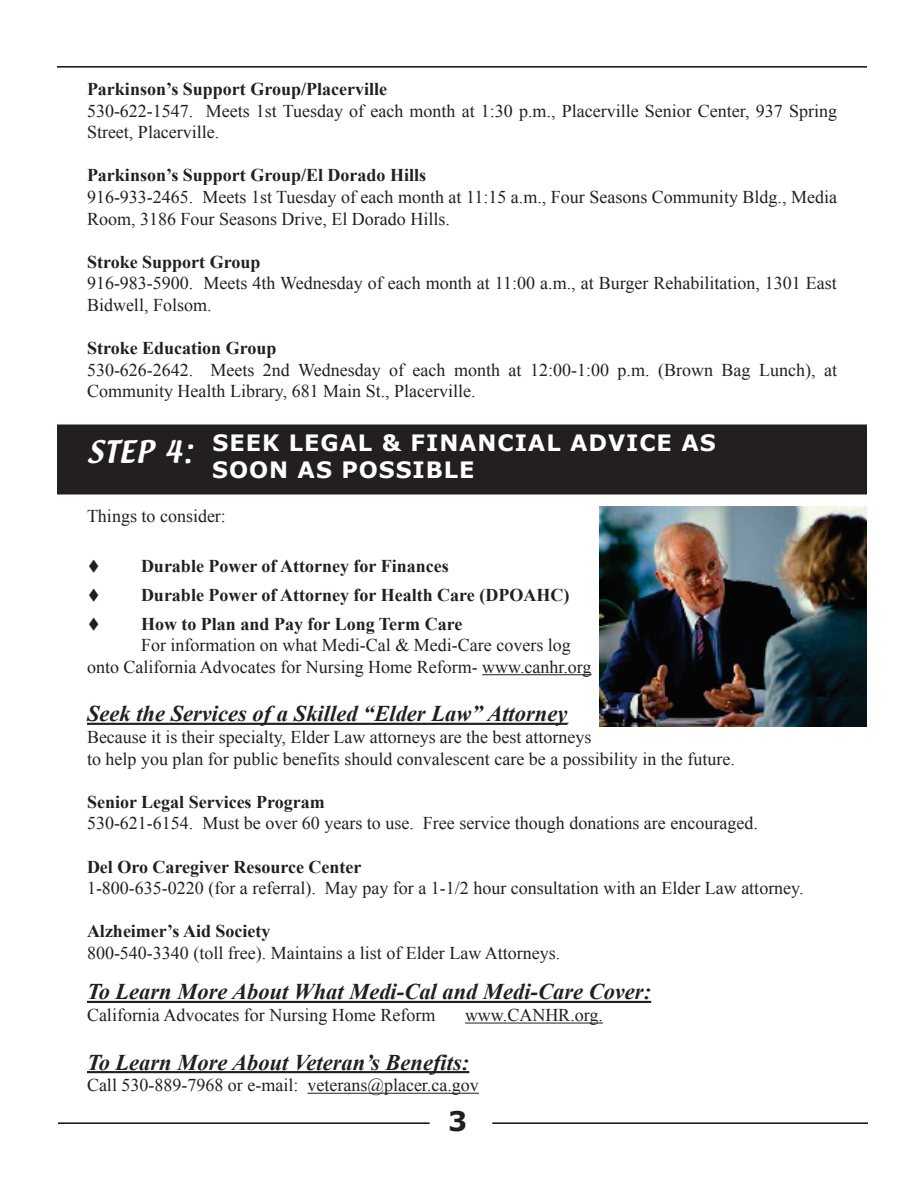
<style>
.page{position:relative;width:924px;height:1194px;background:#fff}
.page>*{position:absolute;margin:0;border:0;box-sizing:border-box;transform-origin:0 0}
.t1{font:700 27px "Verdana";color:#231f20}
.t2{font:italic 700 22.5px "Times New Roman";color:#231f20}
.t3{font:700 22.5px/27px "Verdana";letter-spacing:.04em;color:#fff}
.t4{font:18px/21.6px "Times New Roman";color:#231f20}
.t5{font:700 18px "Times New Roman";color:#231f20}
.s1{font-family:"Textile";font-weight:400;font-size:27px}
</style>
<div class="page">
<div style="left:58px;top:425px;width:808px;height:69px;background:#231f20"></div>
<div style="left:57px;top:424px;width:810px;height:71px;border:2px solid #231f20"></div>
<hr style="left:482px;top:674px;width:110px;height:1px;background:#231f20">
<hr style="left:87px;top:723px;width:480px;height:2px;background:#231f20">
<hr style="left:87px;top:1001px;width:564px;height:2px;background:#231f20">
<hr style="left:465px;top:1023px;width:138px;height:1px;background:#231f20">
<hr style="left:87px;top:1071px;width:382px;height:2px;background:#231f20">
<hr style="left:307px;top:1093px;width:172px;height:1px;background:#231f20">
<hr style="left:492px;top:1122px;width:376px;height:2px;background:#231f20">
<hr style="left:58px;top:1122px;width:371px;height:2px;background:#231f20">
<hr style="left:57px;top:66px;width:810px;height:2px;background:#231f20">
<img style="left:599px;top:507px;width:268px;height:220px">
<p class="t5" style="left:87px;top:79px;width:302px">Parkinson’s Support Group/Placerville</p>
<p class="t4" style="left:87px;top:100px;width:752px">530-622-1547. Meets 1st Tuesday of each month at 1:30 p.m., Placerville Senior Center, 937 Spring<br>Street, Placerville.</p>
<p class="t5" style="left:87px;top:165px;width:341px">Parkinson’s Support Group/El Dorado Hills</p>
<p class="t4" style="left:87px;top:186px;width:752px">916-933-2465. Meets 1st Tuesday of each month at 11:15 a.m., Four Seasons Community Bldg., Media<br>Room, 3186 Four Seasons Drive, El Dorado Hills.</p>
<p class="t5" style="left:87px;top:251px;width:175px">Stroke Support Group</p>
<p class="t4" style="left:87px;top:272px;width:751px">916-983-5900. Meets 4th Wednesday of each month at 11:00 a.m., at Burger Rehabilitation, 1301 East<br>Bidwell, Folsom.</p>
<p class="t5" style="left:87px;top:338px;width:191px">Stroke Education Group</p>
<p class="t4" style="left:87px;top:359px;width:752px">530-626-2642. Meets 2nd Wednesday of each month at 12:00-1:00 p.m. (Brown Bag Lunch), at<br>Community Health Library, 681 Main St., Placerville.</p>
<p class="t3" style="left:212px;top:429px;width:505px;text-indent:-125px"><span class="s1">STEP 4:</span> SEEK LEGAL &amp; FINANCIAL ADVICE AS<br>SOON AS POSSIBLE</p>
<p class="t4" style="left:87px;top:505px;width:140px">Things to consider:</p>
<p class="t5" style="left:141px;top:556px;width:309px">Durable Power of Attorney for Finances</p>
<p class="t5" style="left:141px;top:584px;width:430px">Durable Power of Attorney for Health Care (DPOAHC)</p>
<p class="t5" style="left:141px;top:613px;width:323px">How to Plan and Pay for Long Term Care</p>
<p class="t4" style="left:87px;top:634px;width:506px;text-indent:54px">For information on what Medi-Cal &amp; Medi-Care covers log onto California Advocates for Nursing Home Reform- www.canhr.org</p>
<p class="t2" style="left:87px;top:701px;width:482px">Seek the Services of a Skilled “Elder Law” Attorney</p>
<p class="t4" style="left:87px;top:726px;width:649px">Because it is their specialty, Elder Law attorneys are the best attorneys<br>to help you plan for public benefits should convalescent care be a possibility in the future.</p>
<p class="t5" style="left:87px;top:791px;width:239px">Senior Legal Services Program</p>
<p class="t4" style="left:87px;top:812px;width:672px">530-621-6154. Must be over 60 years to use. Free service though donations are encouraged.</p>
<p class="t5" style="left:87px;top:856px;width:276px">Del Oro Caregiver Resource Center</p>
<p class="t4" style="left:87px;top:877px;width:718px">1-800-635-0220 (for a referral). May pay for a 1-1/2 hour consultation with an Elder Law attorney.</p>
<p class="t5" style="left:87px;top:921px;width:185px">Alzheimer’s Aid Society</p>
<p class="t4" style="left:87px;top:942px;width:475px">800-540-3340 (toll free). Maintains a list of Elder Law Attorneys.</p>
<p class="t2" style="left:87px;top:979px;width:566px">To Learn More About What Medi-Cal and Medi-Care Cover:</p>
<p class="t4" style="left:87px;top:1004px;width:350px">California Advocates for Nursing Home Reform</p>
<p class="t4" style="left:465px;top:1004px;width:140px">www.CANHR.org.</p>
<p class="t2" style="left:87px;top:1049px;width:384px">To Learn More About Veteran’s Benefits:</p>
<p class="t4" style="left:87px;top:1074px;width:393px">Call 530-889-7968 or e-mail: veterans@placer.ca.gov</p>
<h1 class="t1" style="left:448px;top:1104px;width:21px">3</h1>
</div>
